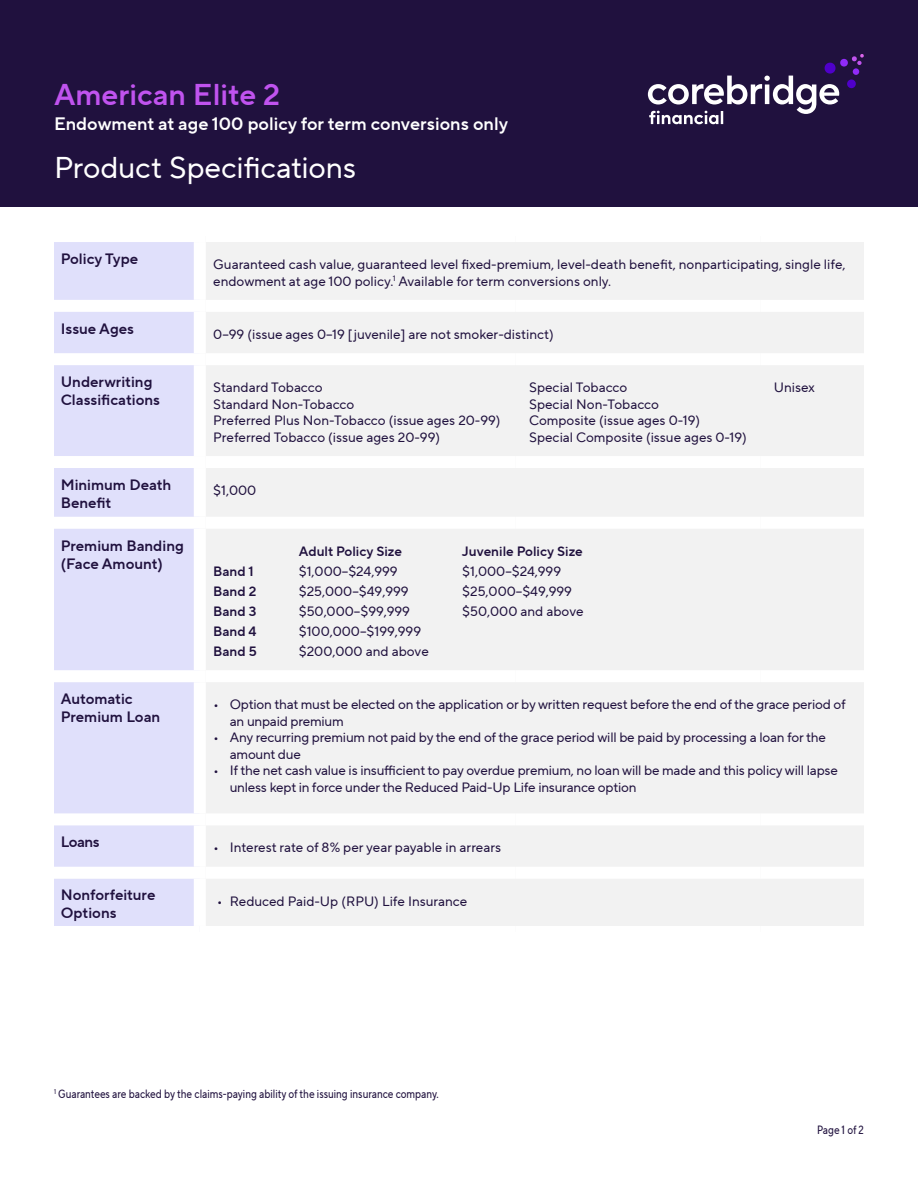
<style>
.page{position:relative;width:918px;height:1188px;background:#fff}
.page>*{position:absolute;margin:0;border:0;box-sizing:border-box;transform-origin:0 0}
.t1{font:30px "TT Norms Pro";letter-spacing:-.01em;color:#fff}
.t2{font:30px "TT Norms Pro Dm Bd";color:#c053ef}
.t3{font:18px "TT Norms Pro Dm Bd";color:#fff}
.t4{font:15px/18px "TT Norms Pro Dm Bd";color:#20113e}
.t5{font:13.5px/16.5px "TT Norms Pro";color:#20113e}
.t6{font:13.5px "TT Norms Pro Dm Bd";color:#20113e}
.t7{font:12px "TT Norms Pro Cond";color:#20113e}
</style>
<div class="page">
<div style="left:0;top:0;width:918px;height:206px;background:#20113e"></div>
<svg style="left:648px;top:54px;width:216px;height:70px"></svg>
<div style="left:847px;top:79px;width:9px;height:9px;background:#4f00ca;border-radius:50%"></div>
<div style="left:54px;top:242px;width:140px;height:684px;background:#e0e0fb"></div>
<div style="left:206px;top:242px;width:658px;height:684px;background:#f2f2f2"></div>
<div style="left:54px;top:300px;width:152px;height:12px;background:#fff"></div>
<div style="left:54px;top:353px;width:152px;height:12px;background:#fff"></div>
<div style="left:54px;top:456px;width:152px;height:12px;background:#fff"></div>
<div style="left:54px;top:517px;width:152px;height:12px;background:#fff"></div>
<div style="left:54px;top:670px;width:152px;height:12px;background:#fff"></div>
<div style="left:54px;top:813px;width:152px;height:12px;background:#fff"></div>
<div style="left:206px;top:300px;width:310px;height:12px;background:#fff"></div>
<div style="left:516px;top:300px;width:244px;height:12px;background:#fff"></div>
<div style="left:760px;top:300px;width:104px;height:12px;background:#fff"></div>
<div style="left:206px;top:353px;width:310px;height:12px;background:#fff"></div>
<div style="left:516px;top:353px;width:244px;height:12px;background:#fff"></div>
<div style="left:760px;top:353px;width:104px;height:12px;background:#fff"></div>
<div style="left:206px;top:456px;width:310px;height:12px;background:#fff"></div>
<div style="left:516px;top:456px;width:244px;height:12px;background:#fff"></div>
<div style="left:760px;top:456px;width:104px;height:12px;background:#fff"></div>
<div style="left:206px;top:517px;width:310px;height:12px;background:#fff"></div>
<div style="left:516px;top:517px;width:244px;height:12px;background:#fff"></div>
<div style="left:760px;top:517px;width:104px;height:12px;background:#fff"></div>
<div style="left:206px;top:670px;width:310px;height:12px;background:#fff"></div>
<div style="left:516px;top:670px;width:244px;height:12px;background:#fff"></div>
<div style="left:760px;top:670px;width:104px;height:12px;background:#fff"></div>
<div style="left:206px;top:813px;width:310px;height:12px;background:#fff"></div>
<div style="left:516px;top:813px;width:244px;height:12px;background:#fff"></div>
<div style="left:760px;top:813px;width:104px;height:12px;background:#fff"></div>
<div style="left:54px;top:867px;width:152px;height:12px;background:#fff"></div>
<div style="left:206px;top:867px;width:310px;height:12px;background:#fff"></div>
<div style="left:516px;top:867px;width:244px;height:12px;background:#fff"></div>
<div style="left:760px;top:867px;width:104px;height:12px;background:#fff"></div>
<h1 class="t2" style="left:54px;top:72px;width:228px">American Elite 2</h1>
<h1 class="t3" style="left:54px;top:110px;width:456px">Endowment at age 100 policy for term conversions only</h1>
<h2 class="t1" style="left:54px;top:146px;width:304px">Product Specifications</h2>
<h3 class="t4" style="left:61px;top:250px;width:79px">Policy Type</h3>
<p class="t5" style="left:213px;top:256px;width:634px">Guaranteed cash value, guaranteed level fixed-premium, level-death benefit, nonparticipating, single life, endowment at age 100 policy.<sup>1</sup> Available for term conversions only.</p>
<h3 class="t4" style="left:61px;top:319px;width:75px">Issue Ages</h3>
<p class="t5" style="left:213px;top:326px;width:342px">0–99 (issue ages 0–19 [juvenile] are not smoker-distinct)</p>
<h3 class="t4" style="left:61px;top:373px;width:101px">Underwriting<br>Classifications</h3>
<p class="t5" style="left:213px;top:379px;width:111px">Standard Tobacco</p>
<p class="t5" style="left:529px;top:379px;width:100px">Special Tobacco</p>
<p class="t5" style="left:529px;top:396px;width:131px">Special Non-Tobacco</p>
<p class="t5" style="left:529px;top:412px;width:172px">Composite (issue ages 0-19)</p>
<p class="t5" style="left:529px;top:429px;width:219px">Special Composite (issue ages 0-19)</p>
<p class="t5" style="left:213px;top:396px;width:143px">Standard Non-Tobacco</p>
<p class="t5" style="left:213px;top:412px;width:289px">Preferred Plus Non-Tobacco (issue ages 20-99)</p>
<p class="t5" style="left:213px;top:429px;width:228px">Preferred Tobacco (issue ages 20-99)</p>
<h3 class="t4" style="left:61px;top:476px;width:112px">Minimum Death<br>Benefit</h3>
<p class="t5" style="left:213px;top:482px;width:45px">$1,000</p>
<h3 class="t4" style="left:61px;top:536px;width:125px">Premium Banding (Face Amount)</h3>
<p class="t6" style="left:299px;top:541px;width:105px">Adult Policy Size</p>
<p class="t6" style="left:462px;top:541px;width:122px">Juvenile Policy Size</p>
<p class="t6" style="left:213px;top:561px;width:42px">Band 1</p>
<p class="t5" style="left:299px;top:563px;width:100px">$1,000–$24,999</p>
<p class="t5" style="left:462px;top:563px;width:100px">$1,000–$24,999</p>
<p class="t6" style="left:213px;top:581px;width:45px">Band 2</p>
<p class="t5" style="left:299px;top:583px;width:111px">$25,000–$49,999</p>
<p class="t5" style="left:462px;top:583px;width:111px">$25,000–$49,999</p>
<p class="t6" style="left:213px;top:601px;width:45px">Band 3</p>
<p class="t5" style="left:299px;top:603px;width:113px">$50,000–$99,999</p>
<p class="t5" style="left:462px;top:603px;width:123px">$50,000 and above</p>
<p class="t6" style="left:213px;top:621px;width:45px">Band 4</p>
<p class="t5" style="left:299px;top:623px;width:124px">$100,000–$199,999</p>
<p class="t6" style="left:213px;top:641px;width:45px">Band 5</p>
<p class="t5" style="left:299px;top:643px;width:132px">$200,000 and above</p>
<p class="t5" style="left:774px;top:379px;width:43px">Unisex</p>
<h3 class="t4" style="left:61px;top:690px;width:101px">Automatic<br>Premium Loan</h3>
<p class="t5" style="left:230px;top:696px;width:617px;text-indent:-16px">• Option that must be elected on the application or by written request before the end of the grace period of an unpaid premium</p>
<p class="t5" style="left:230px;top:729px;width:598px;text-indent:-16px">• Any recurring premium not paid by the end of the grace period will be paid by processing a loan for the amount due</p>
<p class="t5" style="left:230px;top:762px;width:609px;text-indent:-16px">• If the net cash value is insufficient to pay overdue premium, no loan will be made and this policy will lapse unless kept in force under the Reduced Paid-Up Life insurance option</p>
<h3 class="t4" style="left:61px;top:833px;width:40px">Loans</h3>
<p class="t5" style="left:213px;top:839px;width:289px">• Interest rate of 8% per year payable in arrears</p>
<h3 class="t4" style="left:61px;top:886px;width:96px">Nonforfeiture<br>Options</h3>
<p class="t5" style="left:217px;top:893px;width:252px">• Reduced Paid-Up (RPU) Life Insurance</p>
<p class="t7" style="left:54px;top:1085px;width:386px"><sup>1</sup> Guarantees are backed by the claims-paying ability of the issuing insurance company.</p>
<p class="t7" style="left:817px;top:1121px;width:48px">Page 1 of 2</p>
</div>
